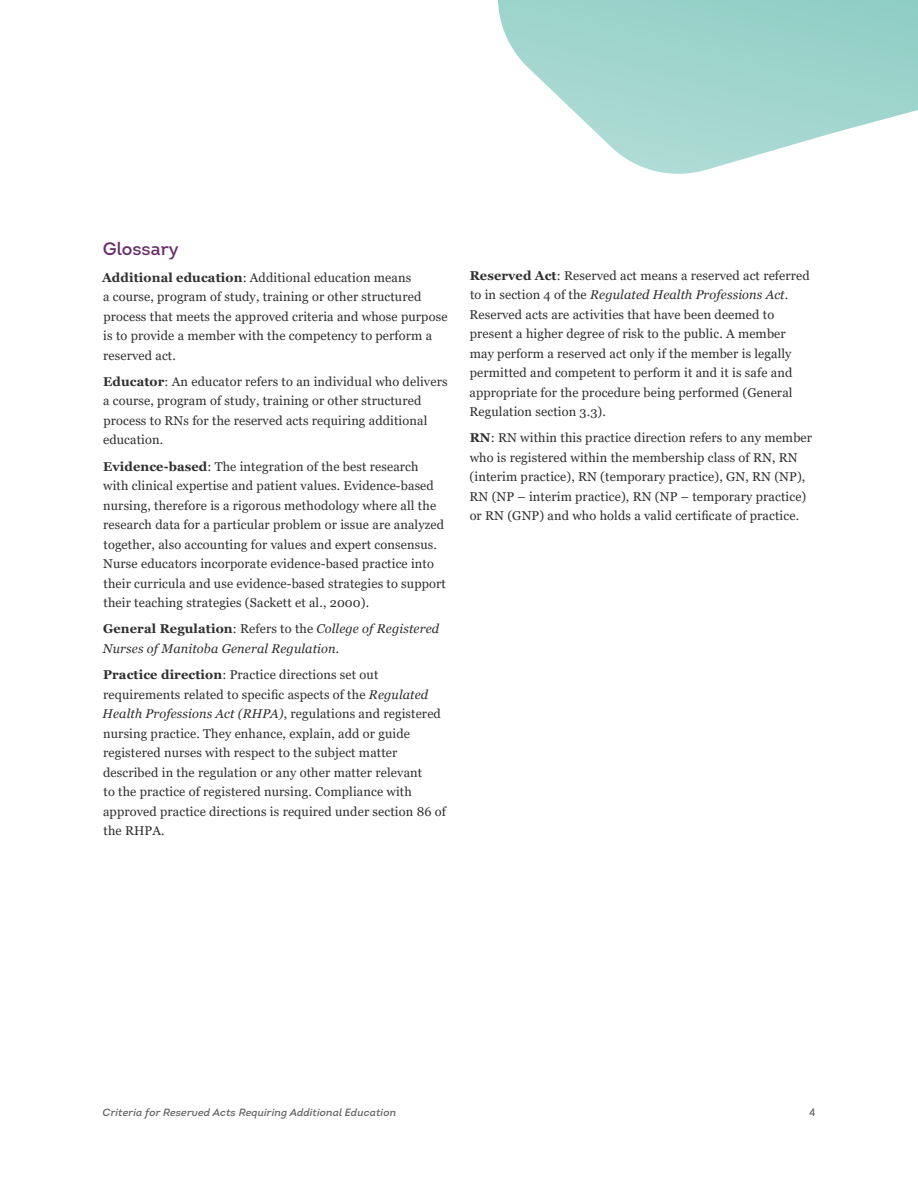
<style>
.page{position:relative;width:918px;height:1188px;background:#fff}
.page>*{position:absolute;margin:0;border:0;box-sizing:border-box;transform-origin:0 0}
.Body_-_Header{font:18px "Intro";color:#662d6a}
.Body_-_Paragraph{font:12.75px/19.5px "Georgia";letter-spacing:.01em;color:#312f30}
.Body_-_Paragraph-2{font:italic 12.75px/19.5px "Georgia";letter-spacing:.01em;color:#312f30}
.t1{font:italic 10.5px "Intro";letter-spacing:.01em;color:#636366}
.t2{font:10.5px "Intro";color:#636366}
.s1{font-weight:700}
.s2{font-weight:700;font-style:normal}
.s3{font-style:normal}
.s4{font-style:italic}
</style>
<div class="page">
<svg style="left:498px;top:0;width:420px;height:174px;fill:#a2d6cf"></svg>
<p class="Body_-_Header" style="left:103px;top:238px;width:77px">Glossary</p>
<p class="Body_-_Paragraph" style="left:102px;top:268px;width:347px"><span class="s1">Additional education</span>: Additional education means<br>a course, program of study, training or other structured process that meets the approved criteria and whose purpose is to provide a member with the competency to perform a reserved act.</p>
<p class="Body_-_Paragraph" style="left:103px;top:372px;width:346px"><span class="s1">Educator</span>: An educator refers to an individual who delivers a course, program of study, training or other structured process to RNs for the reserved acts requiring additional education.</p>
<p class="Body_-_Paragraph" style="left:103px;top:457px;width:344px"><span class="s1">Evidence-based</span>: The integration of the best research with clinical expertise and patient values. Evidence-based nursing, therefore is a rigorous methodology where all the research data for a particular problem or issue are analyzed together, also accounting for values and expert consensus.<br>Nurse educators incorporate evidence-based practice into their curricula and use evidence-based strategies to support their teaching strategies (Sackett et al., 2000).</p>
<p class="Body_-_Paragraph-2" style="left:103px;top:619px;width:338px"><span class="s2">General Regulation</span><span class="s3">: Refers to the</span> College of Registered<br>Nurses of Manitoba General Regulation.</p>
<p class="Body_-_Paragraph" style="left:103px;top:665px;width:345px"><span class="s1">Practice direction</span>: Practice directions set out requirements related to specific aspects of the <span class="s4">Regulated Health Professions Act (RHPA)</span>, regulations and registered nursing practice. They enhance, explain, add or guide registered nurses with respect to the subject matter described in the regulation or any other matter relevant<br>to the practice of registered nursing. Compliance with approved practice directions is required under section 86 of the RHPA.</p>
<p class="Body_-_Paragraph" style="left:470px;top:266px;width:342px"><span class="s1">Reserved Act</span>: Reserved act means a reserved act referred to in section 4 of the <span class="s4">Regulated Health Professions Act</span>.<br>Reserved acts are activities that have been deemed to present a higher degree of risk to the public. A member may perform a reserved act only if the member is legally permitted and competent to perform it and it is safe and appropriate for the procedure being performed (General Regulation section 3.3).</p>
<p class="Body_-_Paragraph" style="left:470px;top:429px;width:344px"><span class="s1">RN</span>: RN within this practice direction refers to any member who is registered within the membership class of RN, RN (interim practice), RN (temporary practice), GN, RN (NP), RN (NP – interim practice), RN (NP – temporary practice) or RN (GNP) and who holds a valid certificate of practice.</p>
<p class="t1" style="left:103px;top:1106px;width:295px">Criteria for Reserved Acts Requiring Additional Education</p>
<p class="t2" style="left:809px;top:1106px;width:8px">4</p>
</div>
